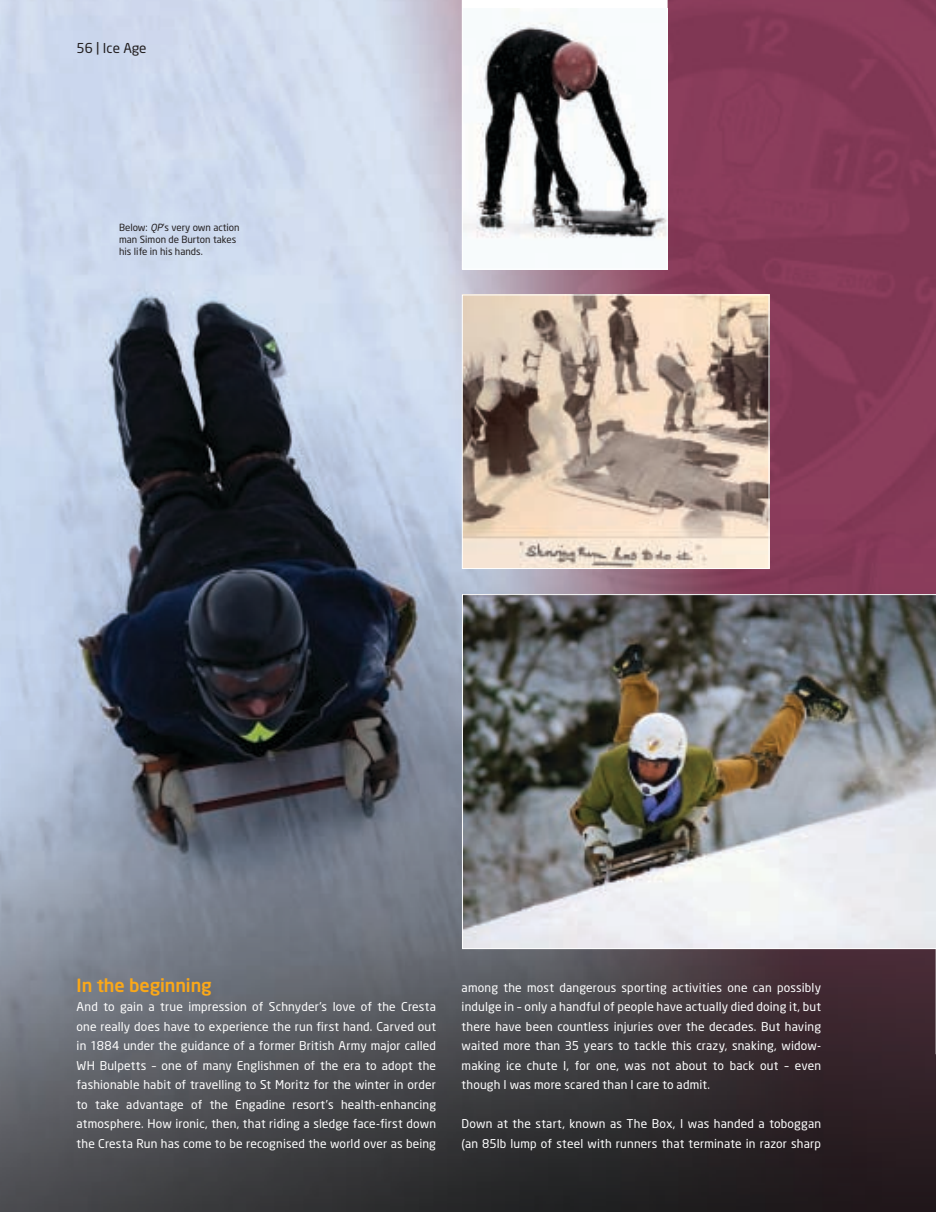
<style>
.page{position:relative;width:936px;height:1212px;background:#fff}
.page>*{position:absolute;margin:0;border:0;box-sizing:border-box;transform-origin:0 0}
.t1{font:500 18px "Neo Sans";letter-spacing:-.005em;color:#faa819}
.t2{font:13.5px "Neo Sans";color:#231f20}
.t3{font:12px/19.5px "Neo Sans";letter-spacing:.015em;color:#fff;text-align:justify}
.t4{font:9.75px/12px "Neo Sans";color:#231f20}
.s1{font-style:italic}
</style>
<div class="page">
<img style="left:0;top:0;width:935px;height:1212px">
<svg style="left:462px;top:0;width:205px;height:269px"></svg>
<img style="left:464px;top:297px;width:303px;height:270px">
<div style="left:462px;top:295px;width:307px;height:274px;border:1px solid #fff"></div>
<svg style="left:935px;top:630px;width:1px;height:424px"></svg>
<img style="left:462px;top:594px;width:473px;height:355px">
<p class="t2" style="left:77px;top:40px;width:72px">56 | Ice Age</p>
<p class="t4" style="left:119px;top:221px;width:122px">Below: <span class="s1">QP</span>’s very own action man Simon de Burton takes his life in his hands.</p>
<h1 class="t1" style="left:77px;top:973px;width:137px">In the beginning</h1>
<p class="t3" style="left:77px;top:997px;width:361px">And to gain a true impression of Schnyder’s love of the Cresta one really does have to experience the run first hand. Carved out in 1884 under the guidance of a former British Army major called WH Bulpetts – one of many Englishmen of the era to adopt the fashionable habit of travelling to St Moritz for the winter in order to take advantage of the Engadine resort’s health-enhancing atmosphere. How ironic, then, that riding a sledge face-first down the Cresta Run has come to be recognised the world over as being</p>
<p class="t3" style="left:461px;top:977px;width:361px">among the most dangerous sporting activities one can possibly indulge in – only a handful of people have actually died doing it, but there have been countless injuries over the decades. But having waited more than 35 years to tackle this crazy, snaking, widow&shy;making ice chute I, for one, was not about to back out – even though I was more scared than I care to admit.</p>
<p class="t3" style="left:461px;top:1114px;width:361px">Down at the start, known as The Box, I was handed a toboggan (an 85lb lump of steel with runners that terminate in razor sharp</p>
</div>
